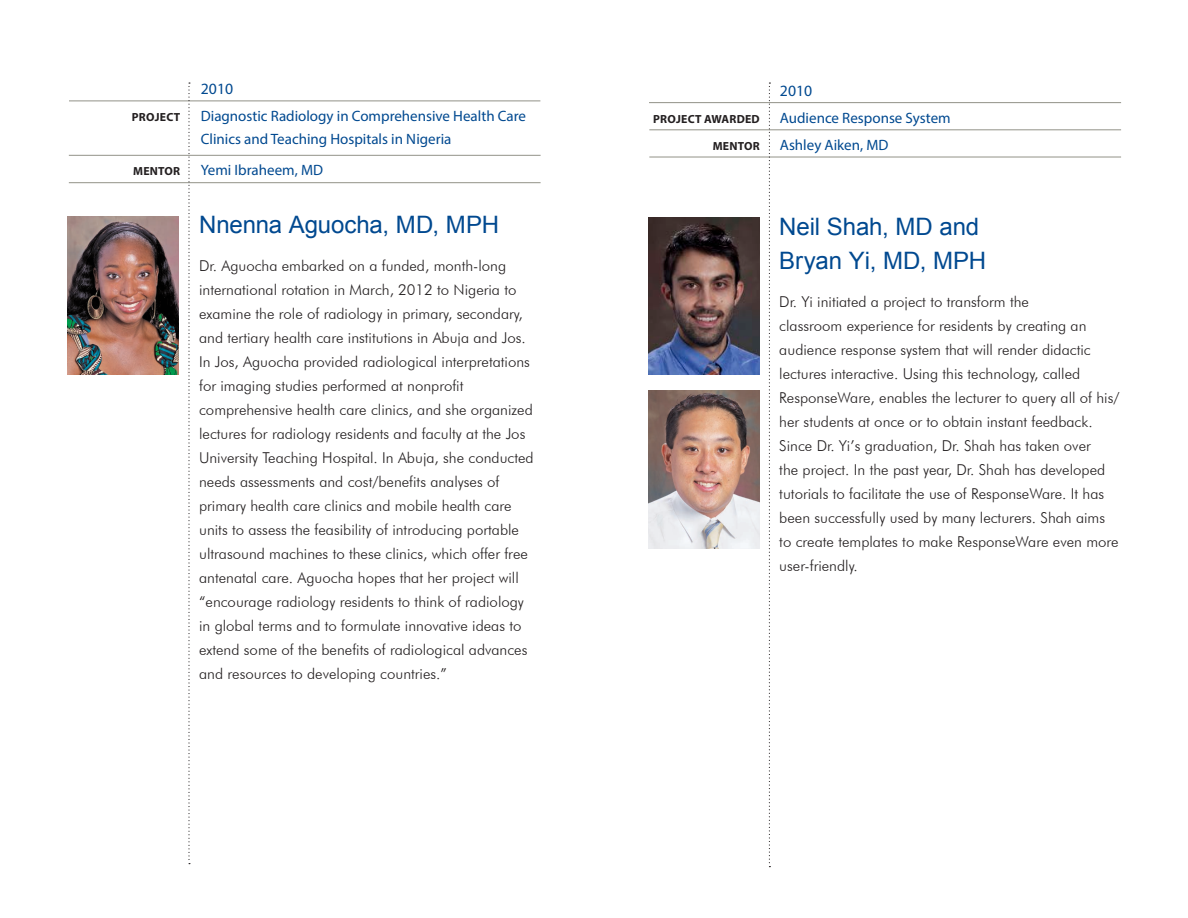
<style>
.page{position:relative;width:1188px;height:918px;background:#fff}
.page>*{position:absolute;margin:0;border:0;box-sizing:border-box;transform-origin:0 0}
.t1{font:24px "Arial";letter-spacing:-.005em;color:#014990}
.t2{font:15.75px "Myriad Pro";color:#014990}
.t3{font:300 15px/24px "Futura BT";color:#231f20}
.t4{font:15px/31.5px "Myriad Pro";color:#014990}
.t5{font:700 11.7px "Myriad Pro";letter-spacing:.02em;color:#231f20}
</style>
<div class="page">
<hr style="left:69px;top:100px;width:471px;height:1px;background:#9e9e95">
<hr style="left:69px;top:182px;width:472px;height:1px;background:#9e9e95">
<hr style="left:69px;top:155px;width:472px;height:1px;background:#9e9e95">
<svg style="left:188px;top:82px;width:2px;height:782px"></svg>
<img style="left:68px;top:216px;width:111px;height:159px">
<hr style="left:649px;top:102px;width:472px;height:1px;background:#9e9e95">
<hr style="left:649px;top:129px;width:472px;height:1px;background:#9e9e95">
<hr style="left:649px;top:156px;width:472px;height:2px;background:#9e9e95">
<svg style="left:769px;top:82px;width:1px;height:785px"></svg>
<img style="left:648px;top:390px;width:111px;height:158px">
<img style="left:648px;top:217px;width:111px;height:158px">
<p class="t5" style="left:132px;top:110px;width:50px">PROJECT</p>
<p class="t5" style="left:133px;top:164px;width:49px">MENTOR</p>
<p class="t2" style="left:201px;top:79px;width:34px">2010</p>
<p class="t4" style="left:201px;top:100px;width:327px">Diagnostic Radiology in Comprehensive Health Care</p>
<p class="t4" style="left:201px;top:123px;width:252px">Clinics and Teaching Hospitals in Nigeria<br>Yemi Ibraheem, MD</p>
<p class="t1" style="left:199px;top:209px;width:301px">Nnenna Aguocha, MD, MPH</p>
<p class="t3" style="left:199px;top:254px;width:336px">Dr. Aguocha embarked on a funded, month-long international rotation in March, 2012 to Nigeria to examine the role of radiology in primary, secondary, and tertiary health care institutions in Abuja and Jos.<br>In Jos, Aguocha provided radiological interpretations for imaging studies performed at nonprofit comprehensive health care clinics, and she organized lectures for radiology residents and faculty at the Jos University Teaching Hospital. In Abuja, she conducted needs assessments and cost/benefits analyses of primary health care clinics and mobile health care units to assess the feasibility of introducing portable ultrasound machines to these clinics, which offer free antenatal care. Aguocha hopes that her project will “encourage radiology residents to think of radiology in global terms and to formulate innovative ideas to extend some of the benefits of radiological advances and resources to developing countries.”</p>
<p class="t5" style="left:653px;top:111px;width:108px">PROJECT AWARDED</p>
<p class="t5" style="left:713px;top:138px;width:49px">MENTOR</p>
<p class="t2" style="left:780px;top:81px;width:34px">2010</p>
<p class="t4" style="left:780px;top:104px;width:172px;line-height:27px">Audience Response System<br>Ashley Aiken, MD</p>
<p class="t1" style="left:779px;top:210px;width:201px">Neil Shah, MD and</p>
<p class="t1" style="left:779px;top:245px;width:208px">Bryan Yi, MD, MPH</p>
<p class="t3" style="left:779px;top:289px;width:342px">Dr. Yi initiated a project to transform the<br>classroom experience for residents by creating an audience response system that will render didactic lectures interactive. Using this technology, called ResponseWare, enables the lecturer to query all of his/ her students at once or to obtain instant feedback.<br>Since Dr. Yi’s graduation, Dr. Shah has taken over<br>the project. In the past year, Dr. Shah has developed tutorials to facilitate the use of ResponseWare. It has been successfully used by many lecturers. Shah aims to create templates to make ResponseWare even more user-friendly.</p>
</div>
